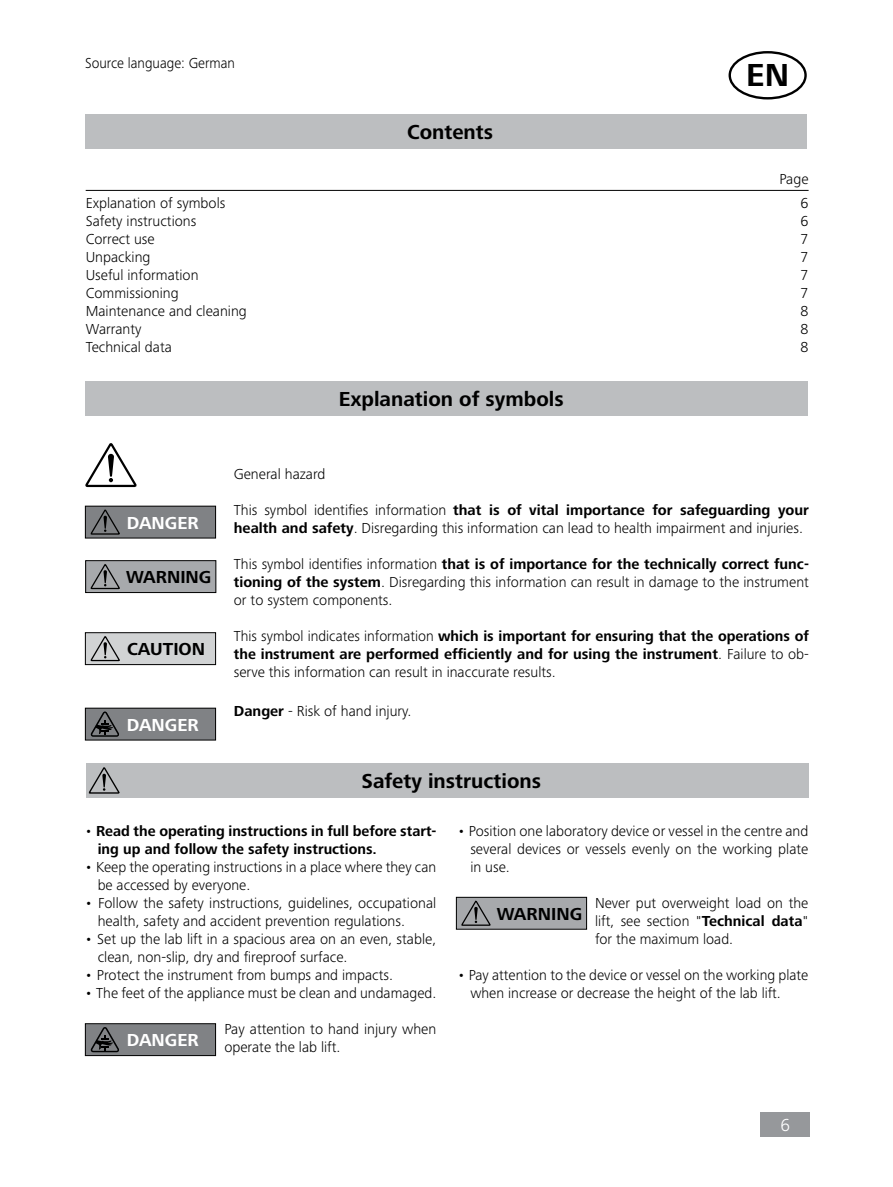
<style>
.page{position:relative;width:893px;height:1187px;background:#fff}
.page>*{position:absolute;margin:0;border:0;box-sizing:border-box;transform-origin:0 0}
.t1{font:700 33px "Frutiger Next IKA";color:#000}
.t2{font:700 21px "Frutiger Next IKA";color:#000}
.t3{font:700 18px "Frutiger Next IKA";color:#000}
.t4{font:700 18px "Frutiger Next IKA";color:#fff}
.t5{font:300 18px "Frutiger Next IKA";color:#fff}
.t6{font:300 15px/18px "Frutiger Next IKA";color:#000}
.t7{font:700 15px/18px "Frutiger Next IKA";color:#000}
.t8{font:300 15px "Frutiger Next IKA";color:#000;scale:.95 1}
.s1{font-weight:700}
.s2{font-weight:300}
</style>
<div class="page">
<div style="left:760px;top:1112px;width:50px;height:25px;background:#96989b"></div>
<div style="left:85px;top:115px;width:722px;height:34px;background:#bcbec0"></div>
<div style="left:86px;top:382px;width:722px;height:34px;background:#bcbec0"></div>
<div style="left:86px;top:763px;width:722px;height:34px;background:#bcbec0"></div>
<div style="left:728px;top:51px;width:79px;height:48px;border:2px solid #000;border-radius:50%"></div>
<svg style="left:85px;top:443px;width:52px;height:45px"></svg>
<div style="left:85px;top:506px;width:131px;height:32px;background:#808285"></div>
<div style="left:85px;top:505px;width:131px;height:33px;border:1px solid #000"></div>
<svg style="left:90px;top:509px;width:30px;height:29px"></svg>
<div style="left:85px;top:632px;width:131px;height:32px;background:#d1d3d4"></div>
<div style="left:85px;top:632px;width:131px;height:33px;border:1px solid #000"></div>
<svg style="left:90px;top:636px;width:30px;height:28px"></svg>
<div style="left:86px;top:560px;width:130px;height:32px;background:#a7a9ac"></div>
<div style="left:85px;top:560px;width:131px;height:33px;border:1px solid #000"></div>
<svg style="left:90px;top:564px;width:30px;height:28px"></svg>
<div style="left:456px;top:897px;width:131px;height:32px;background:#a7a9ac"></div>
<div style="left:456px;top:896px;width:131px;height:33px;border:1px solid #000"></div>
<svg style="left:460px;top:900px;width:31px;height:28px"></svg>
<hr style="left:86px;top:190px;width:723px;height:1px;background:#000">
<svg style="left:88px;top:767px;width:32px;height:27px"></svg>
<div style="left:85px;top:1023px;width:131px;height:32px;background:#808285"></div>
<div style="left:85px;top:1023px;width:131px;height:32px;border:1px solid #000"></div>
<svg style="left:91px;top:1027px;width:28px;height:25px"></svg>
<div style="left:85px;top:708px;width:131px;height:32px;background:#808285"></div>
<div style="left:85px;top:707px;width:131px;height:33px;border:1px solid #000"></div>
<svg style="left:91px;top:711px;width:28px;height:25px"></svg>
<p class="t8" style="left:85px;top:54px;width:159px">Source language: German</p>
<h2 class="t2" style="left:407px;top:120px;width:88px">Contents</h2>
<h1 class="t1" style="left:746px;top:56px;width:44px">EN</h1>
<p class="t6" style="left:779px;top:170px;width:31px">Page</p>
<p class="t6" style="left:86px;top:194px;width:141px">Explanation of symbols</p>
<p class="t6" style="left:801px;top:194px;width:9px">6</p>
<p class="t6" style="left:86px;top:212px;width:112px">Safety instructions</p>
<p class="t6" style="left:801px;top:212px;width:9px">6</p>
<p class="t6" style="left:86px;top:230px;width:71px">Correct use</p>
<p class="t6" style="left:801px;top:230px;width:9px">7</p>
<p class="t6" style="left:86px;top:248px;width:66px">Unpacking</p>
<p class="t6" style="left:801px;top:248px;width:9px">7</p>
<p class="t6" style="left:86px;top:266px;width:114px">Useful information</p>
<p class="t6" style="left:801px;top:266px;width:9px">7</p>
<p class="t6" style="left:86px;top:284px;width:94px">Commissioning</p>
<p class="t6" style="left:801px;top:284px;width:9px">7</p>
<p class="t6" style="left:86px;top:302px;width:163px">Maintenance and cleaning</p>
<p class="t6" style="left:801px;top:302px;width:9px">8</p>
<p class="t6" style="left:86px;top:320px;width:57px">Warranty</p>
<p class="t6" style="left:801px;top:320px;width:9px">8</p>
<p class="t6" style="left:86px;top:338px;width:88px">Technical data</p>
<p class="t6" style="left:801px;top:338px;width:9px">8</p>
<p class="t4" style="left:127px;top:512px;width:73px">DANGER</p>
<p class="t3" style="left:126px;top:566px;width:87px">WARNING</p>
<p class="t3" style="left:127px;top:638px;width:79px">CAUTION</p>
<p class="t4" style="left:127px;top:714px;width:73px">DANGER</p>
<h2 class="t2" style="left:339px;top:387px;width:227px">Explanation of symbols</h2>
<p class="t6" style="left:234px;top:465px;width:93px">General hazard</p>
<p class="t6" style="left:234px;top:501px;width:577px">This symbol identifies information <span class="s1">that is of vital importance for safeguarding your health and safety</span>. Disregarding this information can lead to health impairment and injuries.</p>
<p class="t6" style="left:234px;top:555px;width:577px;text-align:justify">This symbol identifies information <span class="s1">that is of importance for the technically correct func&shy;tioning of the system</span>. Disregarding this information can result in damage to the instrument or to system components.</p>
<p class="t7" style="left:234px;top:627px;width:577px;text-align:justify"><span class="s2">This symbol indicates information</span> which is important for ensuring that the operations of the instrument are performed efficiently and for using the instrument<span class="s2">. Failure to ob&shy;serve this information can result in inaccurate results.</span></p>
<p class="t6" style="left:234px;top:702px;width:179px"><span class="s1">Danger</span> - Risk of hand injury.</p>
<h2 class="t2" style="left:361px;top:769px;width:181px">Safety instructions</h2>
<p class="t7" style="left:98px;top:822px;width:340px;text-indent:-13px"><span class="s2">•</span> Read the operating instructions in full before start&shy;ing up and follow the safety instructions.</p>
<p class="t6" style="left:98px;top:857px;width:340px;text-indent:-13px">• Keep the operating instructions in a place where they can be accessed by everyone.</p>
<p class="t6" style="left:98px;top:893px;width:340px;text-indent:-13px">• Follow the safety instructions, guidelines, occupational health, safety and accident prevention regulations.</p>
<p class="t6" style="left:98px;top:929px;width:340px;text-indent:-13px">• Set up the lab lift in a spacious area on an even, stable, clean, non-slip, dry and fireproof surface.</p>
<p class="t6" style="left:85px;top:965px;width:310px">• Protect the instrument from bumps and impacts.</p>
<p class="t6" style="left:85px;top:983px;width:353px">• The feet of the appliance must be clean and undamaged.</p>
<p class="t6" style="left:224px;top:1019px;width:213px">Pay attention to hand injury when operate the lab lift.</p>
<p class="t4" style="left:127px;top:1029px;width:73px">DANGER</p>
<p class="t6" style="left:470px;top:821px;width:340px;text-align:justify;text-indent:-13px">• Position one laboratory device or vessel in the centre and several devices or vessels evenly on the working plate in use.</p>
<p class="t6" style="left:595px;top:893px;width:215px;text-align:justify">Never put overweight load on the lift, see section "<span class="s1">Technical data</span>" for the maximum load.</p>
<p class="t6" style="left:470px;top:965px;width:340px;text-indent:-13px">• Pay attention to the device or vessel on the working plate when increase or decrease the height of the lab lift.</p>
<p class="t3" style="left:497px;top:903px;width:87px">WARNING</p>
<p class="t5" style="left:780px;top:1114px;width:11px">6</p>
</div>
